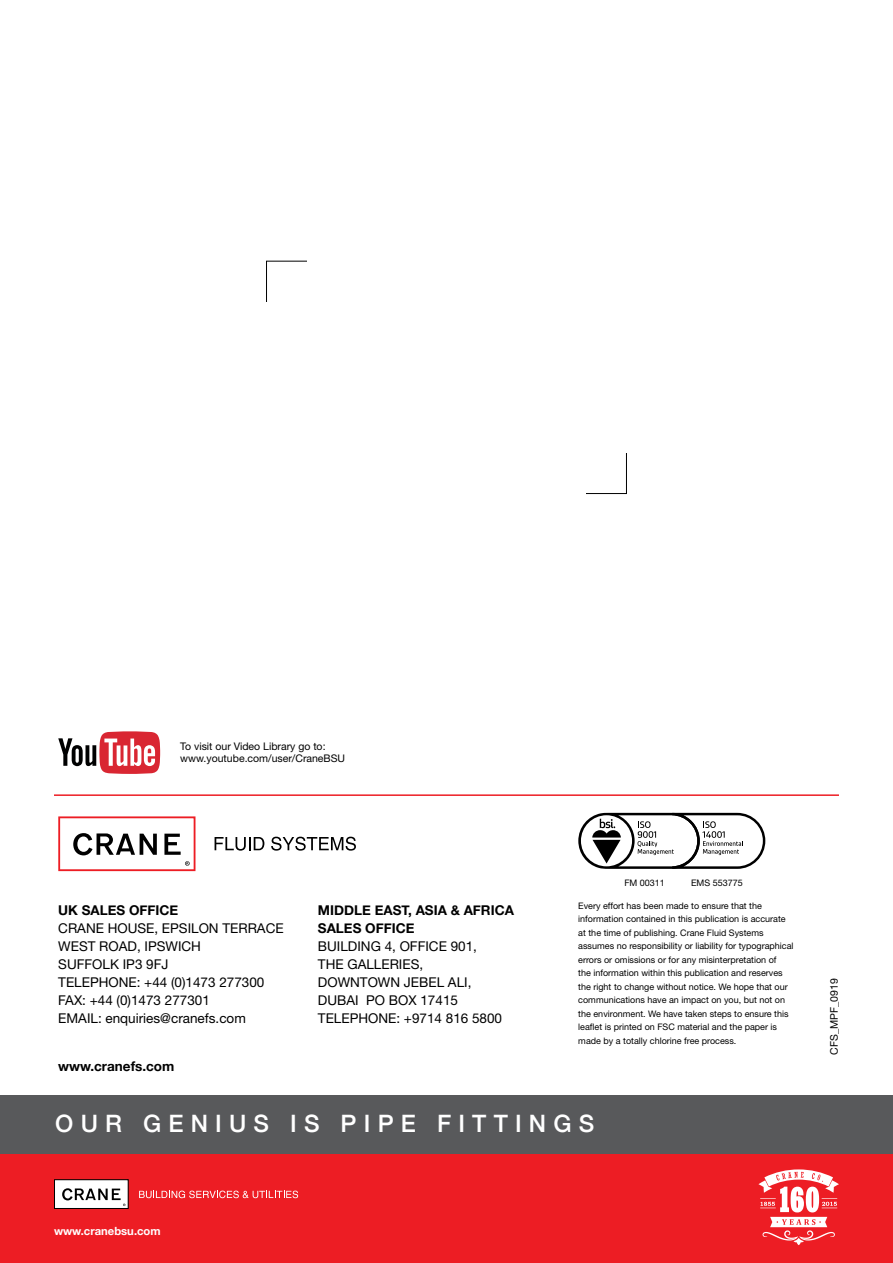
<style>
.page{position:relative;width:893px;height:1263px;background:#fff}
.page>*{position:absolute;margin:0;border:0;box-sizing:border-box;transform-origin:0 0}
.t1{font:900 condensed 24px "Helvetica Neue";letter-spacing:.3em;color:#fff}
.t2{font:500 24px "Helvetica Neue";letter-spacing:.3em;color:#fff}
.t3{font:13.5px/18px "Helvetica Neue";color:#000}
.t4{font:700 13.5px/18px "Helvetica Neue";color:#000}
.t5{font:700 11.25px "Helvetica Neue";color:#fff}
.t6{font:10.5px/12.6px "Helvetica Neue";color:#000}
.t7{font:9px/13.5px "Helvetica Neue";color:#000}
</style>
<div class="page">
<div style="left:0;top:1154px;width:893px;height:109px;background:#ed1d24"></div>
<svg style="left:215px;top:837px;width:49px;height:14px"></svg>
<svg style="left:271px;top:837px;width:85px;height:14px"></svg>
<svg style="left:58px;top:816px;width:137px;height:55px"></svg>
<svg style="left:54px;top:1179px;width:75px;height:30px;background:#c6c4c4"></svg>
<svg style="left:139px;top:1190px;width:159px;height:8px"></svg>
<hr style="left:54px;top:794px;width:785px;height:2px;background:#ed1d24">
<svg style="left:58px;top:731px;width:102px;height:43px"></svg>
<svg style="left:758px;top:1169px;width:81px;height:76px"></svg>
<div style="left:0;top:1096px;width:893px;height:58px;background:#58595b"></div>
<svg style="left:578px;top:813px;width:187px;height:56px"></svg>
<p class="t6" style="left:180px;top:739px;width:166px">To visit our Video Library go to: www.youtube.com/user/CraneBSU</p>
<h2 class="t4" style="left:58px;top:901px;width:122px">UK SALES OFFICE</h2>
<h2 class="t3" style="left:58px;top:919px;width:227px">CRANE HOUSE, EPSILON TERRACE<br>WEST ROAD, IPSWICH<br>SUFFOLK IP3 9FJ<br>TELEPHONE: +44 (0)1473 277300<br>FAX: +44 (0)1473 277301<br>EMAIL: enquiries@cranefs.com</h2>
<h2 class="t4" style="left:58px;top:1057px;width:118px">www.cranefs.com</h2>
<h2 class="t4" style="left:318px;top:901px;width:197px">MIDDLE EAST, ASIA &amp; AFRICA<br>SALES OFFICE</h2>
<h2 class="t3" style="left:318px;top:936px;width:186px">BUILDING 4, OFFICE 901,<br>THE GALLERIES,<br>DOWNTOWN JEBEL ALI,<br>DUBAI PO BOX 17415<br>TELEPHONE: +9714 816 5800</h2>
<p class="t7" style="left:624px;top:876px;width:42px">FM 00311</p>
<p class="t7" style="left:691px;top:876px;width:53px">EMS 553775</p>
<p class="t7" style="left:578px;top:898px;width:217px">Every effort has been made to ensure that the information contained in this publication is accurate at the time of publishing. Crane Fluid Systems assumes no responsibility or liability for typographical errors or omissions or for any misinterpretation of<br>the information within this publication and reserves the right to change without notice. We hope that our communications have an impact on you, but not on the environment. We have taken steps to ensure this leaflet is printed on FSC material and the paper is made by a totally chlorine free process.</p>
<h1 class="t2" style="left:55px;top:1105px;width:541px">OUR GENIUS IS PIPE FITTINGS</h1>
<h1 class="t1" style="left:85px;top:1116px;width:430px">OUR GENIUS IS PIPE FITTINGS</h1>
<p class="t5" style="left:54px;top:1222px;width:108px">www.cranebsu.com</p>
<p class="t6" style="left:827px;top:1055px;width:78px;rotate:-90deg">CFS_MPF_0919</p>
</div>
